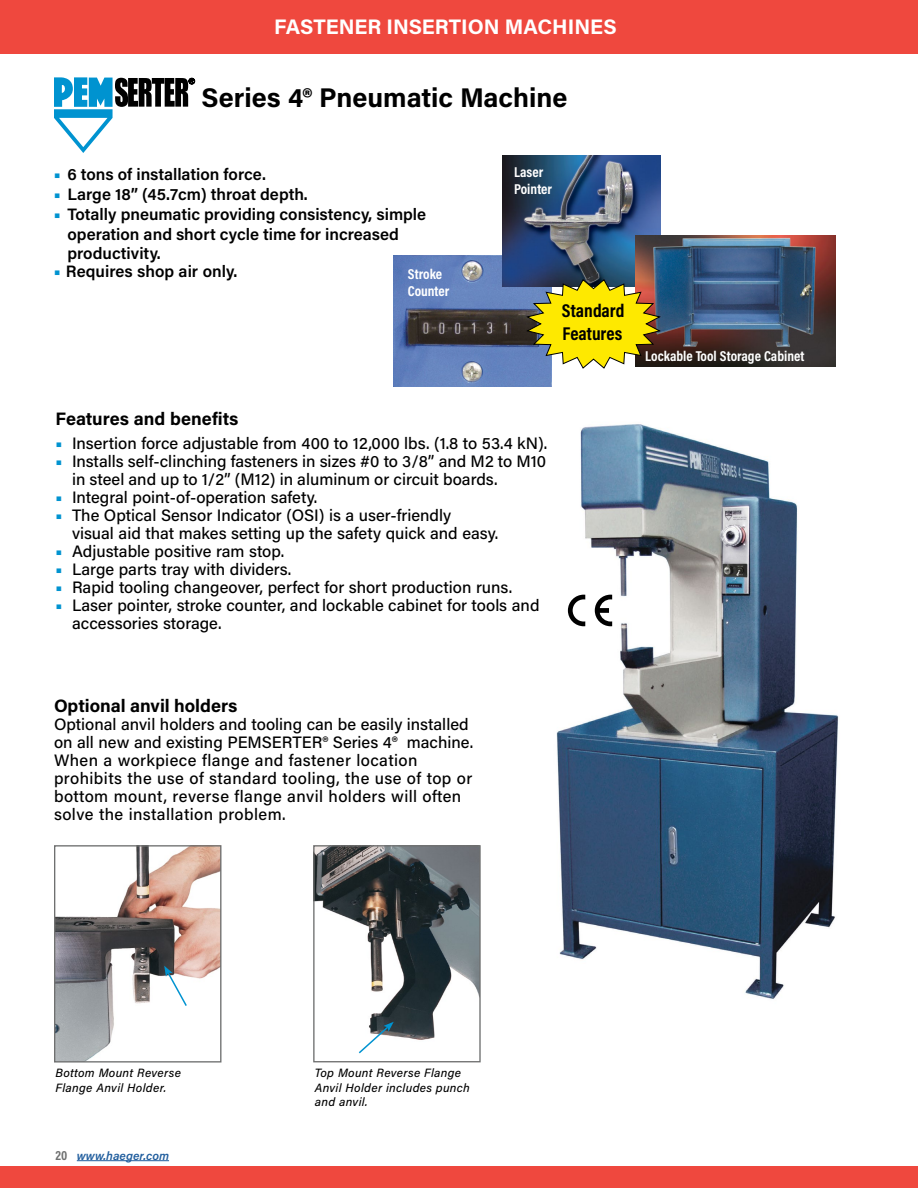
<style>
.page{position:relative;width:918px;height:1188px;background:#fff}
.page>*{position:absolute;margin:0;border:0;box-sizing:border-box;transform-origin:0 0}
.t1{font:700 27px "Acumin Pro";color:#000}
.t2{font:700 21px "Acumin Pro";color:#fff}
.t3{font:700 18.75px/22.4px "Acumin Pro Cond";color:#000}
.t4{font:700 18px "Acumin Pro";color:#000}
.t5{font:500 16.5px/18px "Acumin Pro";color:#000}
.t6{font:500 16.5px/18px "Acumin Pro";letter-spacing:.02em;color:#000}
.t7{font:600 16.5px/19.8px "Acumin Pro";color:#000}
.t8{font:700 14.4px/17.4px "Acumin Pro Cond";color:#fff}
.t9{font:italic 500 12px/14.4px "Acumin Pro";letter-spacing:.025em;color:#000}
.t10{font:italic 600 12px "Acumin Pro";color:#215e9e}
.s1{font-weight:900;color:#0093d0}
.s2{font-family:"Acumin Pro Cond";font-weight:700;font-style:normal;font-size:13.5px;color:#6f7070}
</style>
<div class="page">
<div style="left:0;top:0;width:918px;height:54px;background:#ef483e"></div>
<div style="left:0;top:1167px;width:918px;height:21px;background:#ef483e"></div>
<hr style="left:77px;top:1160px;width:92px;height:1px;background:#215e9e">
<img style="left:556px;top:424px;width:283px;height:575px">
<img style="left:394px;top:255px;width:158px;height:131px">
<img style="left:502px;top:155px;width:159px;height:131px">
<img style="left:635px;top:236px;width:200px;height:131px">
<svg style="left:525px;top:279px;width:137px;height:90px;background:#bfb131"></svg>
<svg style="left:568px;top:595px;width:44px;height:31px"></svg>
<svg style="left:54px;top:77px;width:141px;height:76px"></svg>
<img style="left:315px;top:847px;width:164px;height:193px">
<div style="left:313px;top:845px;width:168px;height:217px;border:1px solid #6f7070"></div>
<img style="left:56px;top:847px;width:163px;height:214px">
<div style="left:54px;top:845px;width:167px;height:218px;border:1px solid #6f7070"></div>
<svg style="left:164px;top:966px;width:24px;height:42px"></svg>
<svg style="left:357px;top:1022px;width:37px;height:32px"></svg>
<p class="t2" style="left:274px;top:12px;width:344px">FASTENER INSERTION MACHINES</p>
<h1 class="t1" style="left:202px;top:79px;width:367px">Series 4® Pneumatic Machine</h1>
<p class="t7" style="left:54px;top:164px;width:213px"><span class="s1">•</span> 6 tons of installation force.</p>
<p class="t7" style="left:54px;top:184px;width:255px"><span class="s1">•</span> Large 18” (45.7cm) throat depth.</p>
<p class="t7" style="left:67px;top:203px;width:360px;text-indent:-13px"><span class="s1">•</span> Totally pneumatic providing consistency, simple operation and short cycle time for increased productivity.</p>
<p class="t7" style="left:54px;top:261px;width:185px"><span class="s1">•</span> Requires shop air only.</p>
<p class="t8" style="left:408px;top:265px;width:43px">Stroke<br>Counter</p>
<p class="t8" style="left:514px;top:163px;width:40px">Laser<br>Pointer</p>
<p class="t3" style="left:562px;top:299px;width:64px">Standard<br>Features</p>
<p class="t4" style="left:56px;top:406px;width:185px">Features and benefits</p>
<p class="t5" style="left:56px;top:434px;width:493px"><span class="s1">•</span> Insertion force adjustable from 400 to 12,000 lbs. (1.8 to 53.4 kN).</p>
<p class="t5" style="left:72px;top:452px;width:476px;text-indent:-16px"><span class="s1">•</span> Installs self-clinching fasteners in sizes #0 to 3/8” and M2 to M10 in steel and up to 1/2” (M12) in aluminum or circuit boards.</p>
<p class="t5" style="left:56px;top:488px;width:263px"><span class="s1">•</span> Integral point-of-operation safety.</p>
<p class="t5" style="left:72px;top:506px;width:428px;text-indent:-16px"><span class="s1">•</span> The Optical Sensor Indicator (OSI) is a user-friendly<br>visual aid that makes setting up the safety quick and easy.</p>
<p class="t5" style="left:56px;top:542px;width:230px"><span class="s1">•</span> Adjustable positive ram stop.</p>
<p class="t5" style="left:56px;top:560px;width:237px"><span class="s1">•</span> Large parts tray with dividers.</p>
<p class="t5" style="left:56px;top:578px;width:458px"><span class="s1">•</span> Rapid tooling changeover, perfect for short production runs.</p>
<p class="t5" style="left:72px;top:596px;width:469px;text-indent:-16px"><span class="s1">•</span> Laser pointer, stroke counter, and lockable cabinet for tools and accessories storage.</p>
<p class="t8" style="left:645px;top:347px;width:161px">Lockable Tool Storage Cabinet</p>
<p class="t4" style="left:54px;top:693px;width:185px">Optional anvil holders</p>
<p class="t6" style="left:54px;top:714px;width:421px">Optional anvil holders and tooling can be easily installed on all new and existing PEMSERTER® Series 4® machine.<br>When a workpiece flange and fastener location prohibits the use of standard tooling, the use of top or bottom mount, reverse flange anvil holders will often solve the installation problem.</p>
<p class="t9" style="left:55px;top:1066px;width:127px">Bottom Mount Reverse<br>Flange Anvil Holder.</p>
<p class="t10" style="left:56px;top:1147px;width:115px"><span class="s2">20</span> www.haeger.com</p>
<p class="t9" style="left:315px;top:1066px;width:157px">Top Mount Reverse Flange<br>Anvil Holder includes punch and anvil.</p>
</div>
